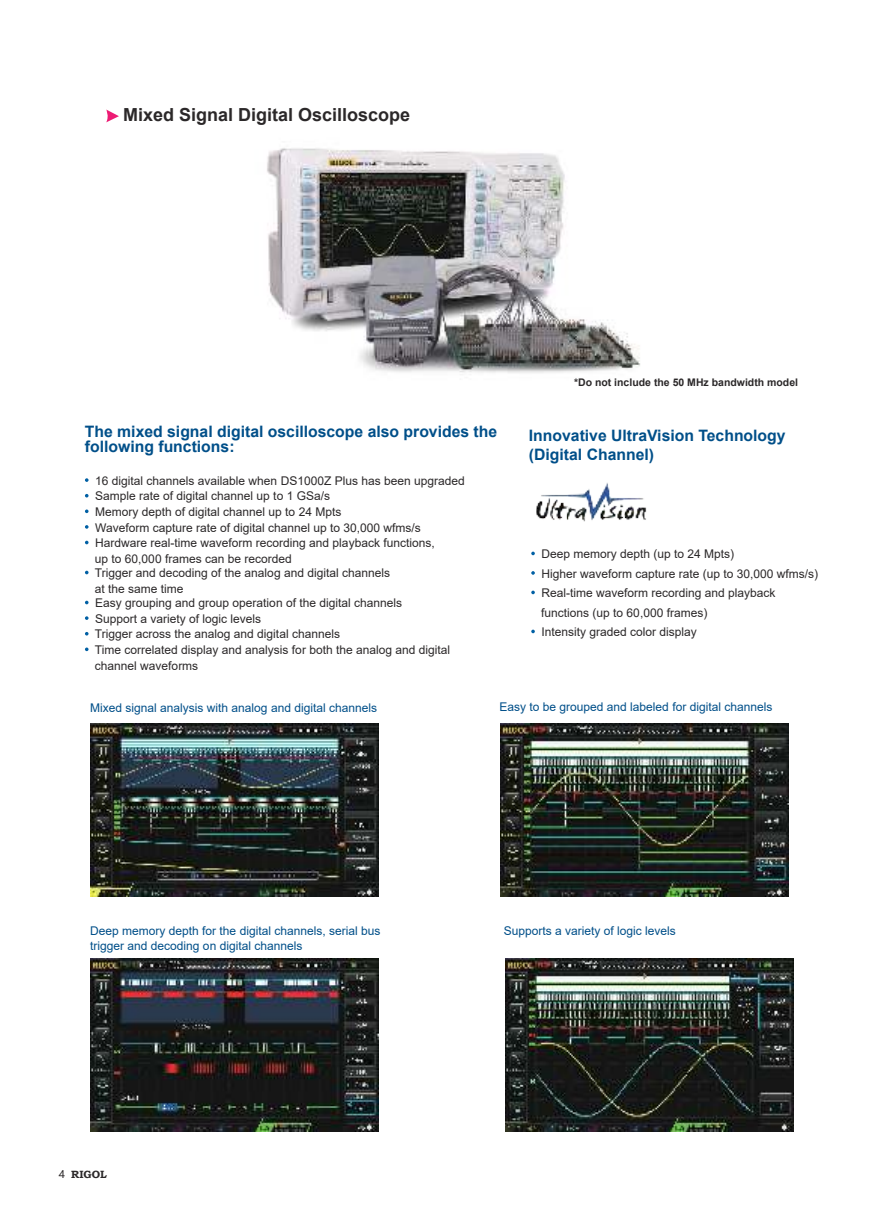
<style>
.page{position:relative;width:893px;height:1212px;background:#fff}
.page>*{position:absolute;margin:0;border:0;box-sizing:border-box;transform-origin:0 0}
.t1{font:700 18px "Arial";color:#2b2829}
.t2{font:700 15.75px/15.6px "Arial";color:#004f89}
.t3{font:12px/15.6px "Arial";color:#2b2829}
.t4{font:12px/14.4px "Arial";color:#004f89}
.t5{font:700 10.5px "Arial";color:#2b2829}
.t6{font:700 10.5px "Bookman Old Style";color:#2b2829}
.s1{font-family:"Microsoft Ya Hei";font-weight:400}
</style>
<div class="page">
<img style="left:267px;top:148px;width:373px;height:225px">
<svg style="left:106px;top:109px;width:13px;height:13px"></svg>
<svg style="left:85px;top:478px;width:4px;height:4px"></svg>
<svg style="left:85px;top:494px;width:4px;height:3px"></svg>
<svg style="left:85px;top:509px;width:4px;height:4px"></svg>
<svg style="left:85px;top:525px;width:4px;height:4px"></svg>
<svg style="left:85px;top:541px;width:4px;height:3px"></svg>
<svg style="left:85px;top:571px;width:4px;height:3px"></svg>
<svg style="left:85px;top:601px;width:4px;height:3px"></svg>
<svg style="left:85px;top:616px;width:4px;height:4px"></svg>
<svg style="left:85px;top:632px;width:4px;height:3px"></svg>
<svg style="left:85px;top:647px;width:4px;height:4px"></svg>
<img style="left:536px;top:483px;width:111px;height:39px">
<svg style="left:531px;top:552px;width:4px;height:3px"></svg>
<svg style="left:531px;top:571px;width:4px;height:4px"></svg>
<svg style="left:531px;top:591px;width:4px;height:3px"></svg>
<svg style="left:531px;top:630px;width:4px;height:3px"></svg>
<img style="left:90px;top:723px;width:288px;height:173px">
<img style="left:90px;top:958px;width:288px;height:173px">
<img style="left:501px;top:723px;width:288px;height:173px">
<img style="left:505px;top:958px;width:288px;height:173px">
<h1 class="t1" style="left:123px;top:108px;width:289px">Mixed Signal Digital Oscilloscope</h1>
<h2 class="t2" style="left:85px;top:425px;width:414px">The mixed signal digital oscilloscope also provides the following functions:</h2>
<p class="t3" style="left:95px;top:473px;width:371px">16 digital channels available when DS1000Z Plus has been upgraded Sample rate of digital channel up to 1 GSa/s<br>Memory depth of digital channel up to 24 Mpts<br>Waveform capture rate of digital channel up to 30,000 wfms/s Hardware real-time waveform recording and playback functions,<br>up to 60,000 frames can be recorded</p>
<p class="t3" style="left:95px;top:565px;width:297px">Trigger and decoding of the analog and digital channels at the same time</p>
<p class="t3" style="left:95px;top:596px;width:357px">Easy grouping and group operation of the digital channels<br>Support a variety of logic levels<br>Trigger across the analog and digital channels<br>Time correlated display and analysis for both the analog and digital channel waveforms</p>
<p class="t5" style="left:574px;top:379px;width:226px">*Do not include the 50 MHz bandwidth model</p>
<h2 class="t2" style="left:529px;top:428px;width:258px;line-height:18.9px">Innovative UltraVision Technology (Digital Channel)</h2>
<p class="t3" style="left:541px;top:544px;width:279px;line-height:19.5px">Deep memory depth (up to 24 Mpts)<br>Higher waveform capture rate (up to 30,000 wfms/s)<br>Real-time waveform recording and playback functions (up to 60,000 frames)<br>Intensity graded color display</p>
<p class="t4" style="left:90px;top:700px;width:288px">Mixed signal analysis with analog and digital channels</p>
<p class="t4" style="left:499px;top:701px;width:274px">Easy to be grouped and labeled for digital channels</p>
<p class="t4" style="left:90px;top:925px;width:292px">Deep memory depth for the digital channels, serial bus trigger and decoding on digital channels</p>
<p class="t4" style="left:504px;top:925px;width:174px">Supports a variety of logic levels</p>
<p class="t6" style="left:59px;top:1168px;width:50px"><span class="s1">4</span> RIGOL</p>
</div>
